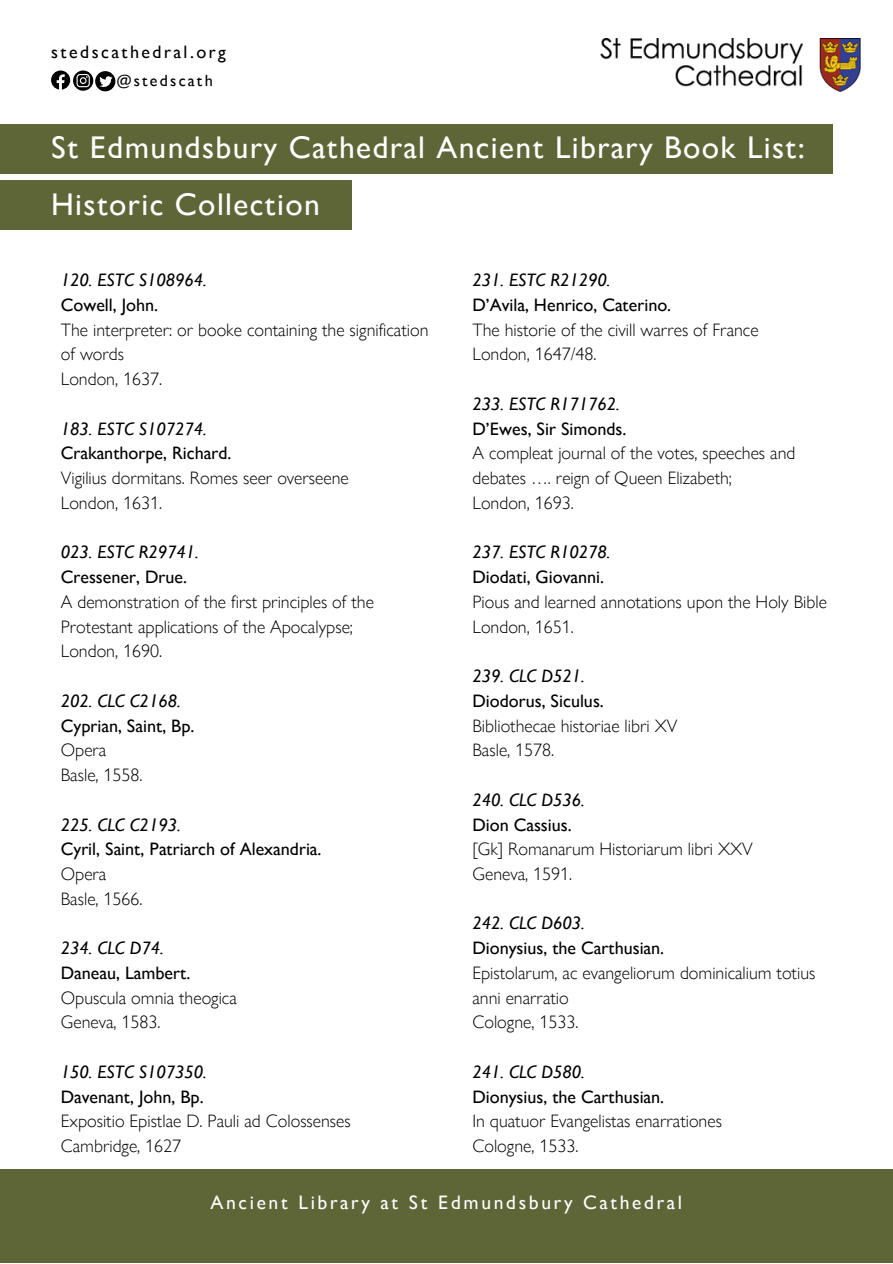
<style>
.page{position:relative;width:893px;height:1264px;background:#fff}
.page>*{position:absolute;margin:0;border:0;box-sizing:border-box;transform-origin:0 0}
.t1{font:31.35px/56.2px "Gill Sans Nova";letter-spacing:.045em;color:#fff}
.t2{font:19.5px "Gill Sans Nova";letter-spacing:.135em;color:#fff}
.t3{font:300 18px/24.8px "Gill Sans Nova";color:#000}
.t4{font:18px "Gill Sans Nova";color:#000}
.t5{font:italic 18px "Gill Sans";color:#000}
.t6{font:18px "Gill Sans Nova";letter-spacing:.135em;color:#000}
.t7{font:16.2px "Gill Sans Nova";letter-spacing:.135em;color:#000}
</style>
<div class="page">
<div style="left:0;top:124px;width:832px;height:49px;background:#5e6637"></div>
<div style="left:0;top:181px;width:352px;height:49px;background:#5e6637"></div>
<img style="left:600px;top:39px;width:260px;height:52px">
<svg style="left:51px;top:70px;width:64px;height:21px"></svg>
<div style="left:0;top:1169px;width:892px;height:93px;background:#5e6637"></div>
<p class="t6" style="left:51px;top:40px;width:176px">stedscathedral.org</p>
<p class="t7" style="left:117px;top:69px;width:98px">@stedscath</p>
<h1 class="t1" style="left:51px;top:119px;width:755px">St Edmundsbury Cathedral Ancient Library Book List:<br>Historic Collection</h1>
<p class="t5" style="left:61px;top:269px;width:147px">120. ESTC S108964.</p>
<p class="t4" style="left:61px;top:293px;width:99px">Cowell, John.</p>
<p class="t3" style="left:61px;top:317px;width:369px">The interpreter: or booke containing the signification of words<br>London, 1637.</p>
<p class="t5" style="left:61px;top:418px;width:147px">183. ESTC S107274.</p>
<p class="t4" style="left:61px;top:441px;width:172px">Crakanthorpe, Richard.</p>
<p class="t3" style="left:61px;top:465px;width:289px">Vigilius dormitans. Romes seer overseene<br>London, 1631.</p>
<p class="t5" style="left:61px;top:541px;width:139px">023. ESTC R29741.</p>
<p class="t4" style="left:61px;top:565px;width:128px">Cressener, Drue.</p>
<p class="t3" style="left:61px;top:589px;width:314px">A demonstration of the first principles of the<br>Protestant applications of the Apocalypse;<br>London, 1690.</p>
<p class="t5" style="left:61px;top:690px;width:121px">202. CLC C2168.</p>
<p class="t4" style="left:61px;top:713px;width:135px">Cyprian, Saint, Bp.</p>
<p class="t3" style="left:61px;top:737px;width:83px">Opera<br>Basle, 1558.</p>
<p class="t5" style="left:61px;top:813px;width:121px">225. CLC C2193.</p>
<p class="t4" style="left:61px;top:837px;width:262px">Cyril, Saint, Patriarch of Alexandria.</p>
<p class="t3" style="left:61px;top:861px;width:83px">Opera<br>Basle, 1566.</p>
<p class="t5" style="left:61px;top:937px;width:104px">234. CLC D74.</p>
<p class="t4" style="left:61px;top:960px;width:131px">Daneau, Lambert.</p>
<p class="t3" style="left:61px;top:985px;width:177px">Opuscula omnia theogica<br>Geneva, 1583.</p>
<p class="t5" style="left:61px;top:1061px;width:147px">150. ESTC S107350.</p>
<p class="t4" style="left:61px;top:1084px;width:144px">Davenant, John, Bp.</p>
<p class="t3" style="left:61px;top:1108px;width:291px">Expositio Epistlae D. Pauli ad Colossenses<br>Cambridge, 1627</p>
<p class="t5" style="left:472px;top:269px;width:139px">231. ESTC R21290.</p>
<p class="t4" style="left:472px;top:293px;width:200px">D’Avila, Henrico, Caterino.</p>
<p class="t3" style="left:472px;top:317px;width:287px">The historie of the civill warres of France<br>London, 1647/48.</p>
<p class="t5" style="left:472px;top:393px;width:149px">233. ESTC R171762.</p>
<p class="t4" style="left:472px;top:416px;width:155px">D’Ewes, Sir Simonds.</p>
<p class="t3" style="left:472px;top:440px;width:324px">A compleat journal of the votes, speeches and debates …. reign of Queen Elizabeth;<br>London, 1693.</p>
<p class="t5" style="left:472px;top:541px;width:139px">237. ESTC R10278.</p>
<p class="t4" style="left:472px;top:565px;width:133px">Diodati, Giovanni.</p>
<p class="t3" style="left:472px;top:589px;width:356px">Pious and learned annotations upon the Holy Bible<br>London, 1651.</p>
<p class="t5" style="left:472px;top:665px;width:114px">239. CLC D521.</p>
<p class="t4" style="left:472px;top:688px;width:133px">Diodorus, Siculus.</p>
<p class="t3" style="left:472px;top:712px;width:206px">Bibliothecae historiae libri XV<br>Basle, 1578.</p>
<p class="t5" style="left:472px;top:789px;width:114px">240. CLC D536.</p>
<p class="t4" style="left:472px;top:812px;width:101px">Dion Cassius.</p>
<p class="t3" style="left:472px;top:836px;width:282px">[Gk] Romanarum Historiarum libri XXV<br>Geneva, 1591.</p>
<p class="t5" style="left:472px;top:912px;width:114px">242. CLC D603.</p>
<p class="t4" style="left:472px;top:936px;width:193px">Dionysius, the Carthusian.</p>
<p class="t3" style="left:472px;top:960px;width:344px">Epistolarum, ac evangeliorum dominicalium totius anni enarratio<br>Cologne, 1533.</p>
<p class="t5" style="left:472px;top:1061px;width:114px">241. CLC D580.</p>
<p class="t4" style="left:472px;top:1084px;width:193px">Dionysius, the Carthusian.</p>
<p class="t3" style="left:472px;top:1108px;width:251px">In quatuor Evangelistas enarrationes<br>Cologne, 1533.</p>
<p class="t2" style="left:210px;top:1189px;width:473px">Ancient Library at St Edmundsbury Cathedral</p>
</div>
